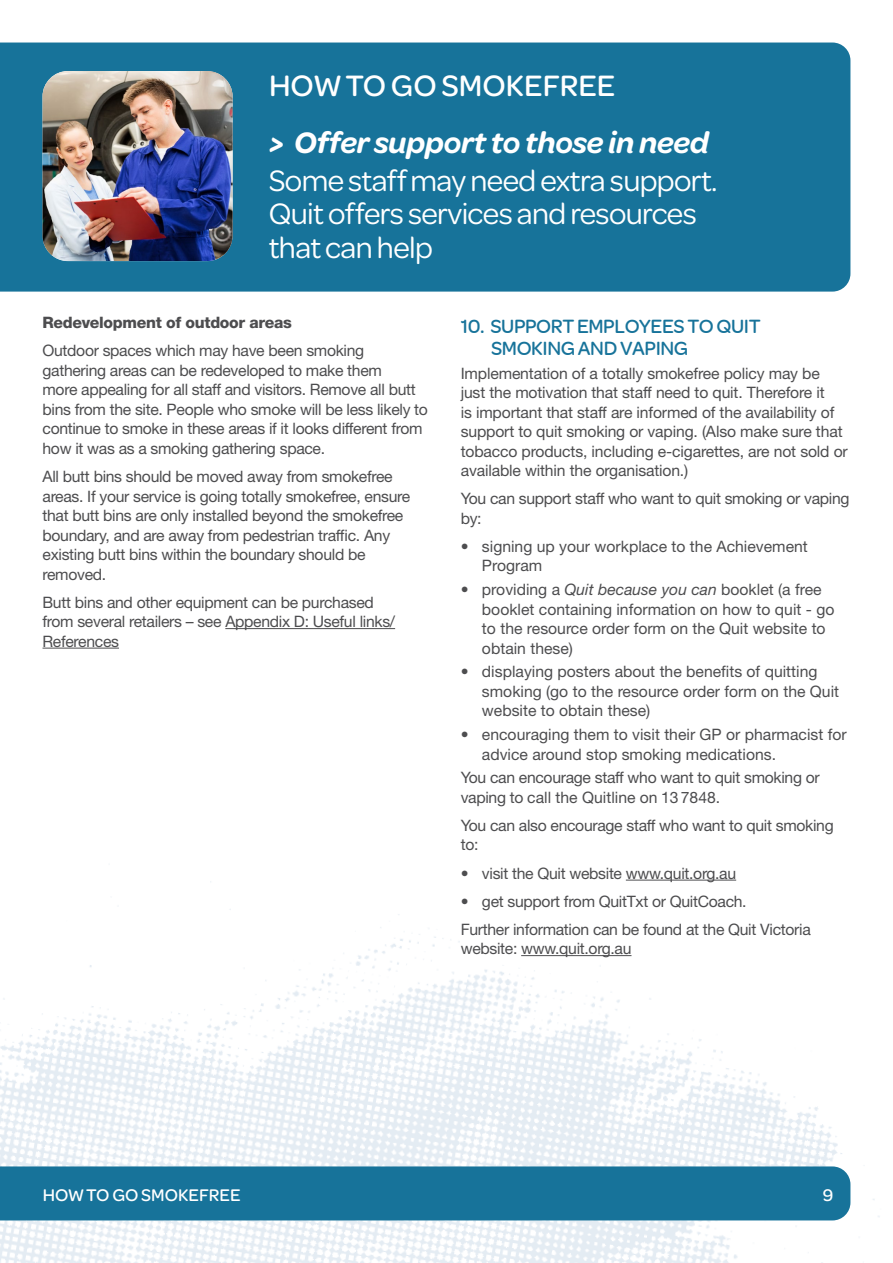
<style>
.page{position:relative;width:893px;height:1263px;background:#fff}
.page>*{position:absolute;margin:0;border:0;box-sizing:border-box;transform-origin:0 0}
.t1{font:31.5px/33.8px "Omnes";letter-spacing:-.02em;color:#fff}
.t2{font:italic 600 31.5px "Omnes";letter-spacing:-.01em;color:#fff}
.t3{font:500 31.5px "Omnes";color:#fff}
.t4{font:500 20.25px/21.8px "Omnes";letter-spacing:-.02em;color:#17739a}
.t5{font:500 18px "Omnes";color:#fff}
.t6{font:15.75px/19.5px "Helvetica Neue LT Std";letter-spacing:-.02em;color:#4d4d4f}
.t7{font:15.75px/19.5px "Helvetica Neue LT Std";color:#4d4d4f}
.t8{font:800 15.75px "Helvetica Neue LT Std";letter-spacing:-.02em;color:#4d4d4f}
.s1{font-style:italic}
</style>
<div class="page">
<img style="left:0;top:879px;width:880px;height:384px">
<div style="left:0;top:1166px;width:850px;height:54px;background:#17739a"></div>
<div style="left:0;top:43px;width:850px;height:249px;background:#17739a"></div>
<img style="left:43px;top:71px;width:190px;height:190px">
<hr style="left:225px;top:628px;width:170px;height:1px;background:#4d4d4f">
<hr style="left:43px;top:648px;width:76px;height:1px;background:#4d4d4f">
<hr style="left:626px;top:880px;width:110px;height:1px;background:#4d4d4f">
<hr style="left:521px;top:955px;width:110px;height:1px;background:#4d4d4f">
<h1 class="t3" style="left:269px;top:64px;width:348px">HOW TO GO SMOKEFREE</h1>
<h1 class="t2" style="left:269px;top:121px;width:442px">&gt; Offer support to those in need</h1>
<h1 class="t1" style="left:269px;top:161px;width:450px">Some staff may need extra support.<br>Quit offers services and resources that can help</h1>
<p class="t8" style="left:43px;top:313px;width:251px">Redevelopment of outdoor areas</p>
<p class="t6" style="left:43px;top:341px;width:387px">Outdoor spaces which may have been smoking gathering areas can be redeveloped to make them<br>more appealing for all staff and visitors. Remove all butt bins from the site. People who smoke will be less likely to continue to smoke in these areas if it looks different from how it was as a smoking gathering space.</p>
<p class="t6" style="left:43px;top:466px;width:369px">All butt bins should be moved away from smokefree areas. If your service is going totally smokefree, ensure that butt bins are only installed beyond the smokefree boundary, and are away from pedestrian traffic. Any existing butt bins within the boundary should be removed.</p>
<p class="t6" style="left:43px;top:592px;width:354px">Butt bins and other equipment can be purchased from several retailers – see Appendix D: Useful links/<br>References</p>
<p class="t4" style="left:491px;top:316px;width:271px;text-indent:-30px">10. SUPPORT EMPLOYEES TO QUIT<br>SMOKING AND VAPING</p>
<p class="t6" style="left:461px;top:363px;width:389px">Implementation of a totally smokefree policy may be just the motivation that staff need to quit. Therefore it<br>is important that staff are informed of the availability of support to quit smoking or vaping. (Also make sure that tobacco products, including e-cigarettes, are not sold or available within the organisation.)</p>
<p class="t6" style="left:461px;top:489px;width:390px">You can support staff who want to quit smoking or vaping by:</p>
<p class="t7" style="left:482px;top:536px;width:327px;text-indent:-21px">• signing up your workplace to the Achievement<br>Program</p>
<p class="t7" style="left:482px;top:580px;width:354px;text-indent:-21px">• providing a <span class="s1">Quit because you can</span> booklet (a free booklet containing information on how to quit - go to the resource order form on the Quit website to obtain these)</p>
<p class="t7" style="left:482px;top:662px;width:359px;text-indent:-21px">• displaying posters about the benefits of quitting smoking (go to the resource order form on the Quit website to obtain these)</p>
<p class="t7" style="left:482px;top:725px;width:366px;text-indent:-21px">• encouraging them to visit their GP or pharmacist for advice around stop smoking medications.</p>
<p class="t6" style="left:461px;top:768px;width:361px">You can encourage staff who want to quit smoking or vaping to call the Quitline on 13 7848.</p>
<p class="t6" style="left:461px;top:815px;width:375px">You can also encourage staff who want to quit smoking to:</p>
<p class="t6" style="left:461px;top:863px;width:277px">• visit the Quit website www.quit.org.au</p>
<p class="t6" style="left:461px;top:887px;width:352px;line-height:28px">• get support from QuitTxt or QuitCoach.<br>Further information can be found at the Quit Victoria</p>
<p class="t6" style="left:461px;top:938px;width:172px">website: www.quit.org.au</p>
<p class="t5" style="left:43px;top:1182px;width:199px">HOW TO GO SMOKEFREE</p>
<p class="t5" style="left:823px;top:1182px;width:12px">9</p>
</div>
